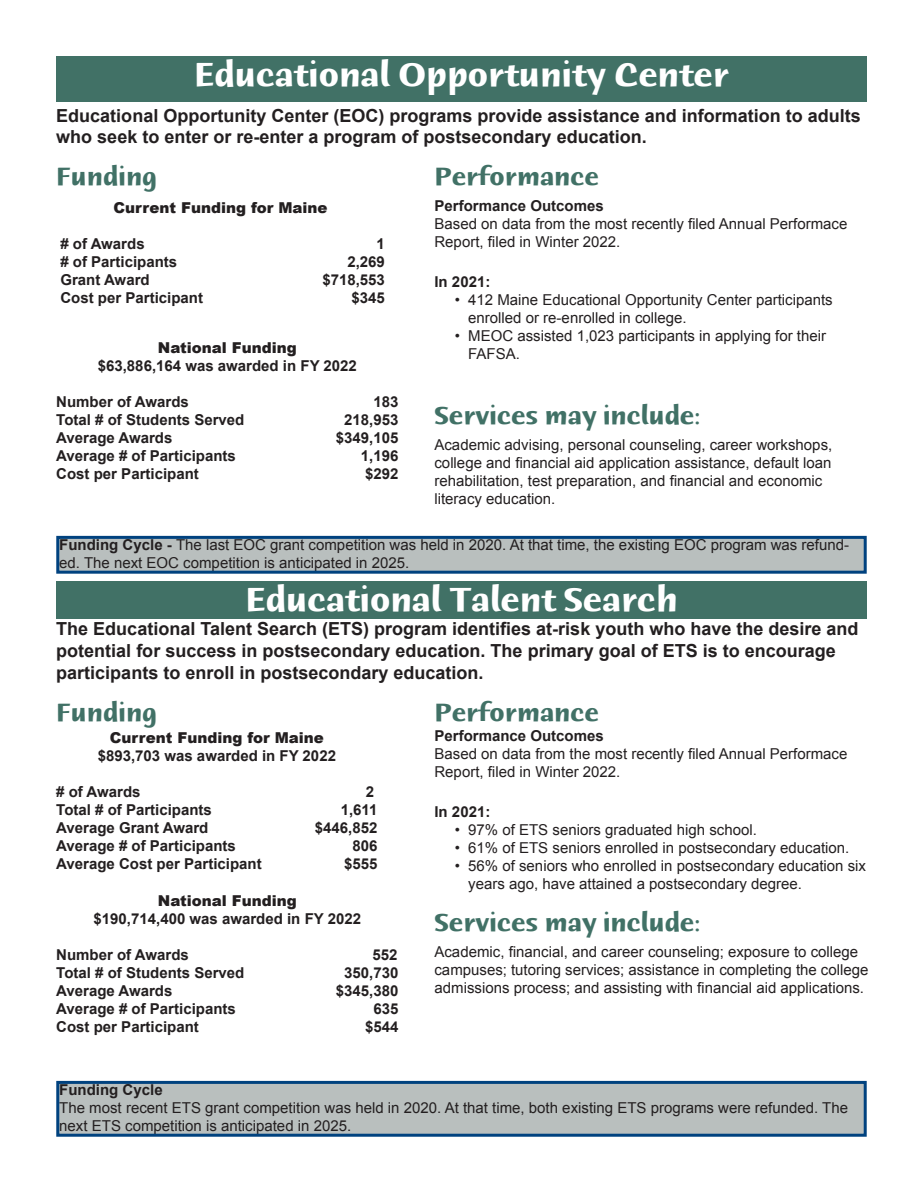
<style>
.page{position:relative;width:923px;height:1193px;background:#fff}
.page>*{position:absolute;margin:0;border:0;box-sizing:border-box;transform-origin:0 0}
.t1{font:36px "Humana Sans ITCTT Bold";color:#fff}
.t2{font:27px "Humana Sans ITCTT Bold";color:#417166}
.t3{font:700 18px/21.6px "Arial";color:#231f20}
.heading_2{font:15px/18px "Arial";color:#231f20}
.t10{font:700 15px "Arial";color:#231f20}
.c9{font:900 15px "Arial";color:#231f20}
.p13{font:700 15px "Arial";color:#231f20}
.heading_2-2{font:700 15px "Arial";color:#231f20}
.s1{font-weight:700}
</style>
<div class="page">
<div style="left:56px;top:56px;width:810px;height:45px;background:#417166"></div>
<div style="left:56px;top:581px;width:810px;height:37px;background:#417166"></div>
<div style="left:58px;top:537px;width:807px;height:35px;background:#b9bfbe"></div>
<div style="left:56px;top:536px;width:810px;height:37px;border:3px solid #00427f"></div>
<div style="left:58px;top:1082px;width:807px;height:53px;background:#b9bfbe"></div>
<div style="left:56px;top:1080px;width:810px;height:56px;border:3px solid #00427f"></div>
<p class="t1" style="left:194px;top:56px;width:536px">Educational Opportunity Center</p>
<p class="t3" style="left:56px;top:105px;width:806px">Educational Opportunity Center (EOC) programs provide assistance and information to adults who seek to enter or re-enter a program of postsecondary education.</p>
<p class="t2" style="left:56px;top:162px;width:102px">Funding</p>
<p class="c9" style="left:114px;top:197px;width:215px">Current Funding for Maine</p>
<p class="t10" style="left:60px;top:234px;width:86px"># of Awards</p>
<p class="t10" style="left:376px;top:234px;width:10px">1</p>
<p class="t10" style="left:60px;top:252px;width:118px"># of Participants</p>
<p class="t10" style="left:347px;top:252px;width:39px">2,269</p>
<p class="t10" style="left:60px;top:270px;width:91px">Grant Award</p>
<p class="t10" style="left:322px;top:270px;width:64px">$718,553</p>
<p class="t10" style="left:60px;top:288px;width:144px">Cost per Participant</p>
<p class="t10" style="left:351px;top:288px;width:35px">$345</p>
<p class="c9" style="left:158px;top:337px;width:140px">National Funding</p>
<p class="p13" style="left:98px;top:356px;width:261px">$63,886,164 was awarded in FY 2022</p>
<p class="t10" style="left:56px;top:392px;width:134px">Number of Awards</p>
<p class="t10" style="left:373px;top:392px;width:27px">183</p>
<p class="t10" style="left:56px;top:410px;width:190px">Total # of Students Served</p>
<p class="t10" style="left:344px;top:410px;width:56px">218,953</p>
<p class="t10" style="left:56px;top:428px;width:118px">Average Awards</p>
<p class="t10" style="left:336px;top:428px;width:64px">$349,105</p>
<p class="t10" style="left:56px;top:446px;width:181px">Average # of Participants</p>
<p class="t10" style="left:361px;top:446px;width:39px">1,196</p>
<p class="t10" style="left:56px;top:464px;width:144px">Cost per Participant</p>
<p class="t10" style="left:365px;top:464px;width:35px">$292</p>
<p class="t2" style="left:434px;top:162px;width:166px">Performance</p>
<p class="heading_2-2" style="left:434px;top:196px;width:171px">Performance Outcomes</p>
<p class="heading_2" style="left:434px;top:215px;width:414px">Based on data from the most recently filed Annual Performace<br>Report, filed in Winter 2022.</p>
<p class="heading_2-2" style="left:434px;top:272px;width:57px">In 2021:</p>
<p class="heading_2" style="left:468px;top:291px;width:366px;text-indent:-14px">• 412 Maine Educational Opportunity Center participants enrolled or re-enrolled in college.</p>
<p class="heading_2" style="left:468px;top:327px;width:359px;text-indent:-14px">• MEOC assisted 1,023 participants in applying for their<br>FAFSA.</p>
<p class="t2" style="left:434px;top:401px;width:267px">Services may include:</p>
<p class="heading_2" style="left:434px;top:435px;width:399px">Academic advising, personal counseling, career workshops, college and financial aid application assistance, default loan rehabilitation, test preparation, and financial and economic literacy education.</p>
<p class="heading_2" style="left:59px;top:535px;width:791px"><span class="s1">Funding Cycle -</span> The last EOC grant competition was held in 2020. At that time, the existing EOC program was refund&shy;ed. The next EOC competition is anticipated in 2025.</p>
<p class="t1" style="left:245px;top:581px;width:434px">Educational Talent Search</p>
<p class="t3" style="left:56px;top:619px;width:803px">The Educational Talent Search (ETS) program identifies at-risk youth who have the desire and potential for success in postsecondary education. The primary goal of ETS is to encourage participants to enroll in postsecondary education.</p>
<p class="t2" style="left:56px;top:698px;width:102px">Funding</p>
<p class="t2" style="left:434px;top:698px;width:166px">Performance</p>
<p class="c9" style="left:110px;top:727px;width:215px">Current Funding for Maine</p>
<p class="t10" style="left:98px;top:746px;width:240px">$893,703 was awarded in FY 2022</p>
<p class="t10" style="left:56px;top:782px;width:86px"># of Awards</p>
<p class="t10" style="left:366px;top:782px;width:10px">2</p>
<p class="t10" style="left:56px;top:800px;width:157px">Total # of Participants</p>
<p class="t10" style="left:341px;top:800px;width:38px">1,611</p>
<p class="t10" style="left:56px;top:818px;width:153px">Average Grant Award</p>
<p class="t10" style="left:315px;top:818px;width:64px">$446,852</p>
<p class="t10" style="left:56px;top:836px;width:181px">Average # of Participants</p>
<p class="t10" style="left:352px;top:836px;width:27px">806</p>
<p class="t10" style="left:56px;top:854px;width:207px">Average Cost per Participant</p>
<p class="t10" style="left:344px;top:854px;width:35px">$555</p>
<p class="c9" style="left:158px;top:889px;width:140px">National Funding</p>
<p class="p13" style="left:94px;top:908px;width:269px">$190,714,400 was awarded in FY 2022</p>
<p class="t10" style="left:56px;top:944px;width:134px">Number of Awards</p>
<p class="t10" style="left:372px;top:944px;width:27px">552</p>
<p class="t10" style="left:56px;top:962px;width:190px">Total # of Students Served</p>
<p class="t10" style="left:344px;top:962px;width:56px">350,730</p>
<p class="t10" style="left:56px;top:980px;width:118px">Average Awards</p>
<p class="t10" style="left:336px;top:980px;width:64px">$345,380</p>
<p class="t10" style="left:56px;top:998px;width:181px">Average # of Participants</p>
<p class="t10" style="left:373px;top:998px;width:27px">635</p>
<p class="t10" style="left:56px;top:1016px;width:144px">Cost per Participant</p>
<p class="t10" style="left:365px;top:1016px;width:35px">$544</p>
<p class="heading_2-2" style="left:434px;top:726px;width:171px">Performance Outcomes</p>
<p class="heading_2" style="left:434px;top:745px;width:414px">Based on data from the most recently filed Annual Performace<br>Report, filed in Winter 2022.</p>
<p class="heading_2-2" style="left:434px;top:801px;width:57px">In 2021:</p>
<p class="heading_2" style="left:454px;top:820px;width:303px">• 97% of ETS seniors graduated high school.</p>
<p class="heading_2" style="left:454px;top:838px;width:396px">• 61% of ETS seniors enrolled in postsecondary education.</p>
<p class="heading_2" style="left:468px;top:856px;width:399px;text-indent:-14px">• 56% of seniors who enrolled in postsecondary education six years ago, have attained a postsecondary degree.</p>
<p class="t2" style="left:434px;top:908px;width:267px">Services may include:</p>
<p class="heading_2" style="left:434px;top:943px;width:435px">Academic, financial, and career counseling; exposure to college campuses; tutoring services; assistance in completing the college admissions process; and assisting with financial aid applications.</p>
<p class="p13" style="left:59px;top:1079px;width:105px">Funding Cycle</p>
<p class="heading_2" style="left:59px;top:1098px;width:790px">The most recent ETS grant competition was held in 2020. At that time, both existing ETS programs were refunded. The next ETS competition is anticipated in 2025.</p>
</div>
